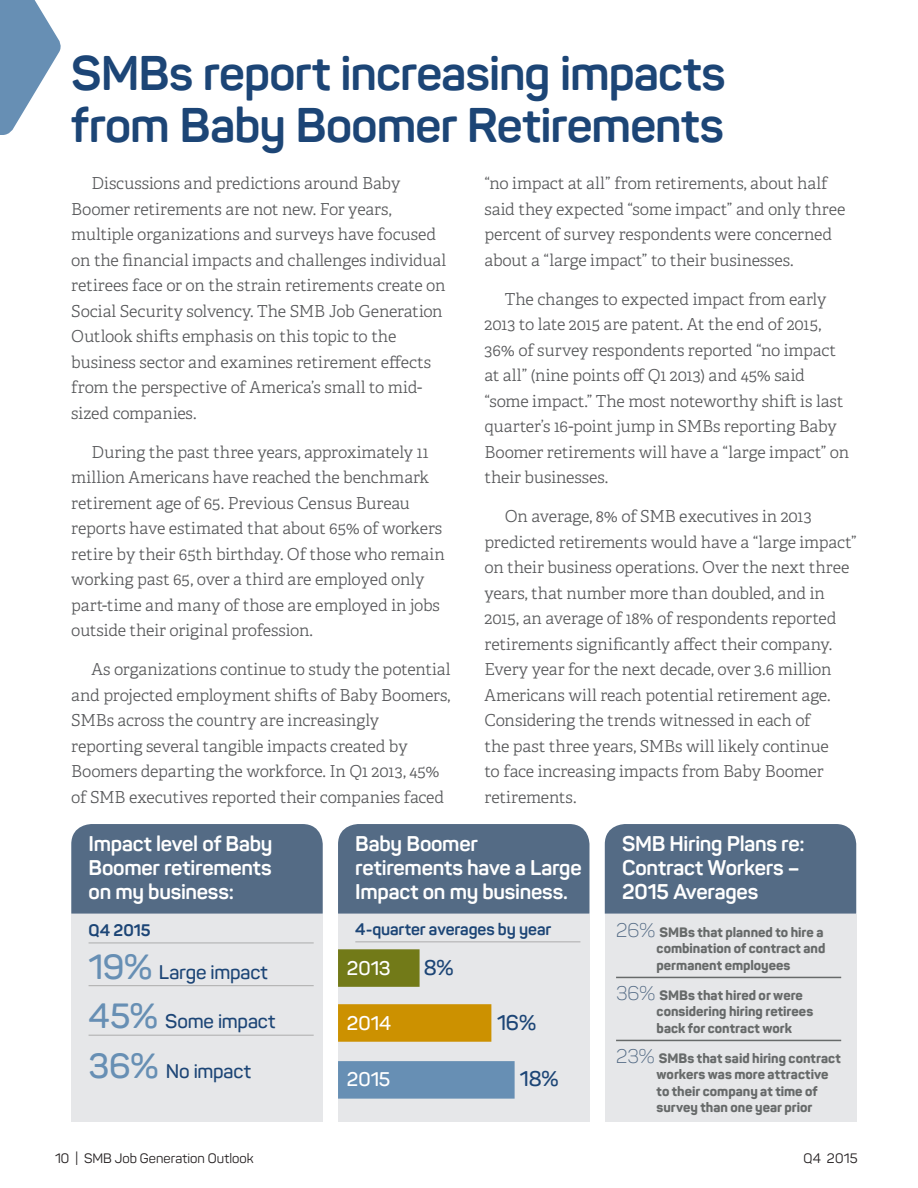
<style>
.page{position:relative;width:918px;height:1188px;background:#fff}
.page>*{position:absolute;margin:0;border:0;box-sizing:border-box;transform-origin:0 0}
.t1{font:700 48px/52.5px "Panton";letter-spacing:-.02em;color:#1c4576}
.t2{font:700 21px/24px "Panton";letter-spacing:-.015em;color:#fff}
.t3{font:600 21px "Panton";color:#1c4576}
.t4{font:600 19.5px "Panton";letter-spacing:-.01em;color:#1c4576}
.t5{font:600 19.5px "Panton";letter-spacing:-.01em;color:#fff}
.t6{font:300 16.5px/25.5px "Adelle";letter-spacing:-.005em;color:#57585a}
.t7{font:700 16.5px "Panton";letter-spacing:-.01em;color:#1c4576}
.t8{font:800 13.5px/16.5px "Panton";color:#676a6a}
.t9{font:13.5px "Panton";color:#231f20}
.s1{font-size:34.5px;color:#678fb4}
.s2{font-weight:300;font-size:19.5px;color:#546b85}
</style>
<div class="page">
<svg style="left:0;top:0;width:61px;height:135px"></svg>
<div style="left:71px;top:824px;width:252px;height:90px;background:#546b85"></div>
<div style="left:338px;top:824px;width:252px;height:90px;background:#546b85"></div>
<div style="left:605px;top:824px;width:251px;height:90px;background:#546b85"></div>
<div style="left:71px;top:914px;width:252px;height:208px;background:#e6e7e9"></div>
<div style="left:338px;top:914px;width:252px;height:208px;background:#e6e7e9"></div>
<div style="left:605px;top:914px;width:251px;height:208px;background:#e6e7e9"></div>
<hr style="left:89px;top:943px;width:225px;height:1px;background:#acacac">
<hr style="left:89px;top:985px;width:225px;height:1px;background:#acacac">
<hr style="left:89px;top:1035px;width:225px;height:1px;background:#acacac">
<hr style="left:355px;top:941px;width:225px;height:1px;background:#acacac">
<hr style="left:616px;top:977px;width:225px;height:1px;background:#676a6a">
<hr style="left:616px;top:1040px;width:225px;height:1px;background:#676a6a">
<div style="left:338px;top:949px;width:82px;height:38px;background:#727a18"></div>
<div style="left:338px;top:1004px;width:153px;height:38px;background:#cc9100"></div>
<div style="left:338px;top:1061px;width:177px;height:38px;background:#678fb4"></div>
<p class="t1" style="left:71px;top:46px;width:656px">SMBs report increasing impacts from Baby Boomer Retirements</p>
<p class="t6" style="left:71px;top:171px;width:377px;text-indent:20px">Discussions and predictions around Baby Boomer retirements are not new. For years, multiple organizations and surveys have focused on the financial impacts and challenges individual retirees face or on the strain retirements create on Social Security solvency. The SMB Job Generation Outlook shifts emphasis on this topic to the business sector and examines retirement effects from the perspective of America’s small to mid&shy;sized companies.</p>
<p class="t6" style="left:71px;top:440px;width:375px;text-indent:20px">During the past three years, approximately 11 million Americans have reached the benchmark retirement age of 65. Previous Census Bureau reports have estimated that about 65% of workers retire by their 65th birthday. Of those who remain working past 65, over a third are employed only part-time and many of those are employed in jobs outside their original profession.</p>
<p class="t6" style="left:71px;top:657px;width:381px;text-indent:20px">As organizations continue to study the potential and projected employment shifts of Baby Boomers, SMBs across the country are increasingly reporting several tangible impacts created by Boomers departing the workforce. In Q1 2013, 45% of SMB executives reported their companies faced</p>
<p class="t6" style="left:485px;top:171px;width:362px">“no impact at all” from retirements, about half said they expected “some impact” and only three percent of survey respondents were concerned about a “large impact” to their businesses.</p>
<p class="t6" style="left:485px;top:286px;width:366px;text-indent:20px">The changes to expected impact from early 2013 to late 2015 are patent. At the end of 2015, 36% of survey respondents reported “no impact at all” (nine points off Q1 2013) and 45% said “some impact.” The most noteworthy shift is last quarter’s 16-point jump in SMBs reporting Baby Boomer retirements will have a “large impact” on their businesses.</p>
<p class="t6" style="left:485px;top:504px;width:374px;text-indent:20px">On average, 8% of SMB executives in 2013 predicted retirements would have a “large impact” on their business operations. Over the next three years, that number more than doubled, and in 2015, an average of 18% of respondents reported retirements significantly affect their company.<br>Every year for the next decade, over 3.6 million Americans will reach potential retirement age.<br>Considering the trends witnessed in each of<br>the past three years, SMBs will likely continue<br>to face increasing impacts from Baby Boomer retirements.</p>
<p class="t2" style="left:89px;top:831px;width:186px">Impact level of Baby</p>
<p class="t2" style="left:89px;top:855px;width:185px">Boomer retirements</p>
<p class="t2" style="left:89px;top:879px;width:147px">on my business:</p>
<p class="t7" style="left:89px;top:920px;width:64px">Q4 2015</p>
<p class="t4" style="left:89px;top:960px;width:181px"><span class="s1">19%</span> Large impact</p>
<p class="t4" style="left:89px;top:1009px;width:188px"><span class="s1">45%</span> Some impact</p>
<p class="t4" style="left:89px;top:1059px;width:164px"><span class="s1">36%</span> No impact</p>
<p class="t2" style="left:355px;top:831px;width:228px">Baby Boomer retirements have a Large<br>Impact on my business.</p>
<p class="t2" style="left:622px;top:831px;width:184px">SMB Hiring Plans re:<br>Contract Workers –<br>2015 Averages</p>
<p class="t7" style="left:355px;top:919px;width:197px">4-quarter averages by year</p>
<p class="t8" style="left:657px;top:924px;width:170px;text-indent:-41px"><span class="s2">26%</span> SMBs that planned to hire a combination of contract and permanent employees</p>
<p class="t8" style="left:657px;top:987px;width:158px;text-indent:-40px"><span class="s2">36%</span> SMBs that hired or were considering hiring retirees back for contract work</p>
<p class="t8" style="left:657px;top:1050px;width:186px;text-indent:-41px"><span class="s2">23%</span> SMBs that said hiring contract workers was more attractive to their company at time of survey than one year prior</p>
<p class="t5" style="left:347px;top:956px;width:45px">2013</p>
<p class="t3" style="left:424px;top:954px;width:31px">8%</p>
<p class="t5" style="left:347px;top:1011px;width:46px">2014</p>
<p class="t3" style="left:497px;top:1010px;width:41px">16%</p>
<p class="t5" style="left:347px;top:1067px;width:45px">2015</p>
<p class="t3" style="left:520px;top:1065px;width:40px">18%</p>
<p class="t9" style="left:55px;top:1150px;width:200px">10 | SMB Job Generation Outlook</p>
<p class="t9" style="left:803px;top:1150px;width:56px">Q4 2015</p>
</div>
